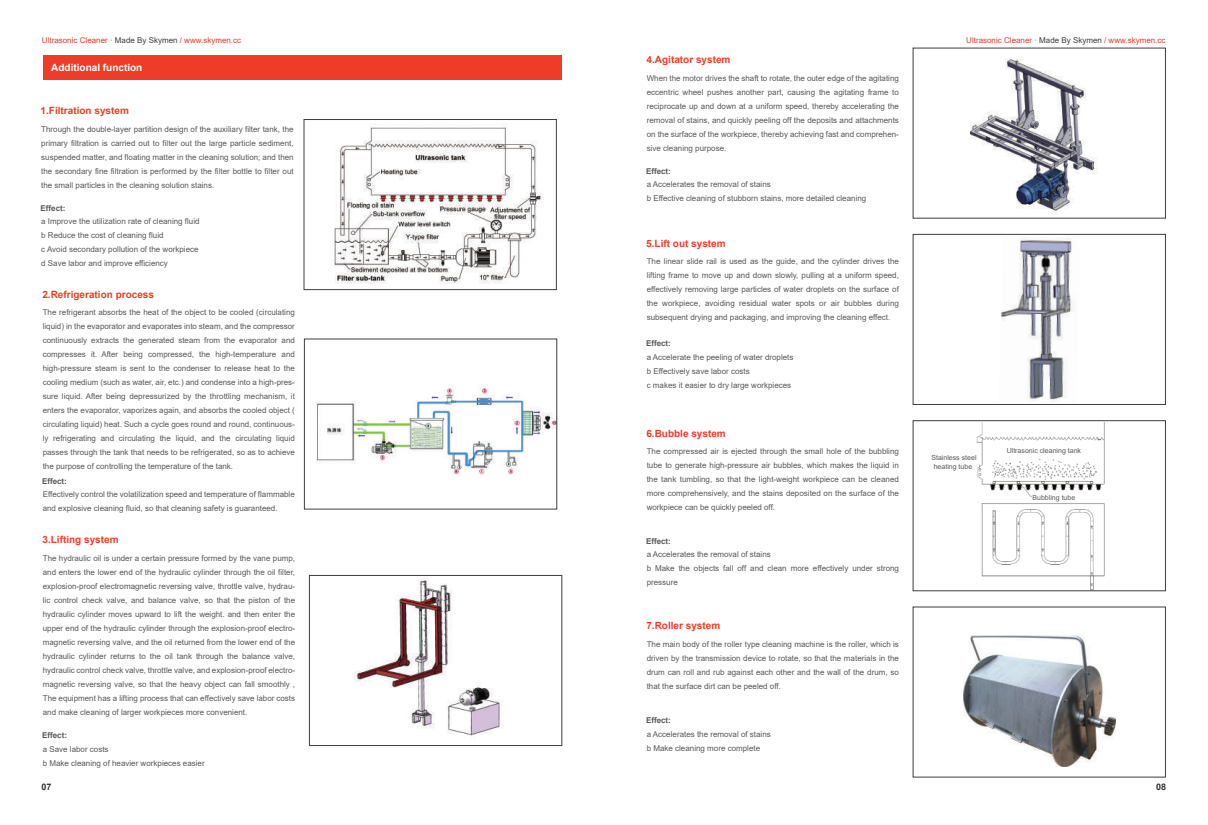
<style>
.page{position:relative;width:1208px;height:825px;background:#fff}
.page>*{position:absolute;margin:0;border:0;box-sizing:border-box;transform-origin:0 0}
.t1{font:700 10px "Arial";color:#ef3c29}
.t2{font:700 10px "Arial";color:#fff}
.t3{font:700 9px "Arial";color:#333334}
.t4{font:8px/14px "Arial";color:#57585a;text-align:justify}
.t5{font:8px "Arial";color:#dd3e2b}
.t6{font:700 8px "Arial";color:#57585a}
.t7{font:7px/9px "Arial";color:#57585a;text-align:center}
.s1{color:#3e3e3f}
</style>
<div class="page">
<div style="left:43px;top:55px;width:518px;height:24px;background:#ef3c29"></div>
<div style="left:304px;top:339px;width:253px;height:170px;background:#fff;border:1px solid #3e3e3f"></div>
<div style="left:309px;top:575px;width:253px;height:171px;background:#fff;border:1px solid #3e3e3f"></div>
<div style="left:913px;top:234px;width:252px;height:171px;background:#fff;border:1px solid #3e3e3f"></div>
<img style="left:963px;top:636px;width:152px;height:131px">
<img style="left:970px;top:47px;width:136px;height:168px">
<img style="left:326px;top:575px;width:218px;height:172px">
<img style="left:976px;top:422px;width:129px;height:168px">
<img style="left:316px;top:372px;width:241px;height:104px">
<img style="left:1001px;top:237px;width:74px;height:165px">
<img style="left:307px;top:119px;width:247px;height:172px">
<div style="left:998px;top:445px;width:92px;height:11px;background:#fff"></div>
<div style="left:953px;top:462px;width:25px;height:5px;background:#fff"></div>
<div style="left:1032px;top:495px;width:12px;height:5px;background:#fff"></div>
<hr style="left:604px;top:43px;width:1px;height:739px;background:#333334">
<div style="left:913px;top:42px;width:119px;height:741px;border:1px solid #83b08f"></div>
<p class="t5" style="left:42px;top:34px;width:201px">Ultrasonic Cleaner · <span class="s1">Made By Skymen</span> / www.skymen.cc</p>
<p class="t5" style="left:966px;top:34px;width:201px">Ultrasonic Cleaner · <span class="s1">Made By Skymen</span> / www.skymen.cc</p>
<p class="t2" style="left:51px;top:60px;width:93px">Additional function</p>
<p class="t1" style="left:41px;top:104px;width:90px">1.Filtration system</p>
<p class="t4" style="left:41px;top:122px;width:254px">Through the double-layer partition design of the auxiliary filter tank, the primary filtration is carried out to filter out the large particle sediment, suspended matter, and floating matter in the cleaning solution; and then the secondary fine filtration is performed by the filter bottle to filter out the small particles in the cleaning solution stains.</p>
<p class="t4" style="left:41px;top:214px;width:160px;text-align:left">a Improve the utilization rate of cleaning fluid b Reduce the cost of cleaning fluid<br>c Avoid secondary pollution of the workpiece d Save labor and improve efficiency</p>
<p class="t6" style="left:41px;top:202px;width:26px">Effect:</p>
<p class="t1" style="left:42px;top:287px;width:113px">2.Refrigeration process</p>
<p class="t4" style="left:43px;top:305px;width:254px">The refrigerant absorbs the heat of the object to be cooled (circulating liquid) in the evaporator and evaporates into steam, and the compressor continuously extracts the generated steam from the evaporator and compresses it. After being compressed, the high-temperature and high-pressure steam is sent to the condenser to release heat to the cooling medium (such as water, air, etc.) and condense into a high-pres&shy;sure liquid. After being depressurized by the throttling mechanism, it enters the evaporator, vaporizes again, and absorbs the cooled object ( circulating liquid) heat. Such a cycle goes round and round, continuous&shy;ly refrigerating and circulating the liquid, and the circulating liquid passes through the tank that needs to be refrigerated, so as to achieve the purpose of controlling the temperature of the tank.</p>
<p class="t6" style="left:42px;top:475px;width:26px">Effect:</p>
<p class="t4" style="left:43px;top:487px;width:253px">Effectively control the volatilization speed and temperature of flammable and explosive cleaning fluid, so that cleaning safety is guaranteed.</p>
<p class="t1" style="left:43px;top:533px;width:78px">3.Lifting system</p>
<p class="t4" style="left:43px;top:551px;width:254px">The hydraulic oil is under a certain pressure formed by the vane pump, and enters the lower end of the hydraulic cylinder through the oil filter, explosion-proof electromagnetic reversing valve, throttle valve, hydrau&shy;lic control check valve, and balance valve, so that the piston of the hydraulic cylinder moves upward to lift the weight. and then enter the upper end of the hydraulic cylinder through the explosion-proof electro&shy;magnetic reversing valve, and the oil returned from the lower end of the hydraulic cylinder returns to the oil tank through the balance valve, hydraulic control check valve, throttle valve, and explosion-proof electro&shy;magnetic reversing valve, so that the heavy object can fall smoothly , The equipment has a lifting process that can effectively save labor costs and make cleaning of larger workpieces more convenient.</p>
<p class="t6" style="left:42px;top:730px;width:26px">Effect:</p>
<p class="t4" style="left:43px;top:742px;width:163px">a Save labor costs<br>b Make cleaning of heavier workpieces easier</p>
<p class="t1" style="left:646px;top:53px;width:85px">4.Agitator system</p>
<p class="t4" style="left:647px;top:71px;width:254px">When the motor drives the shaft to rotate, the outer edge of the agitating eccentric wheel pushes another part, causing the agitating frame to reciprocate up and down at a uniform speed, thereby accelerating the removal of stains, and quickly peeling off the deposits and attachments on the surface of the workpiece, thereby achieving fast and comprehen&shy;sive cleaning purpose.</p>
<p class="t6" style="left:646px;top:165px;width:26px">Effect:</p>
<p class="t4" style="left:647px;top:178px;width:221px">a Accelerates the removal of stains<br>b Effective cleaning of stubborn stains, more detailed cleaning</p>
<p class="t1" style="left:646px;top:236px;width:81px">5.Lift out system</p>
<p class="t4" style="left:647px;top:255px;width:254px">The linear slide rail is used as the guide, and the cylinder drives the lifting frame to move up and down slowly, pulling at a uniform speed, effectively removing large particles of water droplets on the surface of the workpiece, avoiding residual water spots or air bubbles during subsequent drying and packaging, and improving the cleaning effect.</p>
<p class="t6" style="left:646px;top:337px;width:26px">Effect:</p>
<p class="t4" style="left:647px;top:350px;width:148px;text-align:left">a Accelerate the peeling of water droplets b Effectively save labor costs<br>c makes it easier to dry large workpieces</p>
<p class="t1" style="left:646px;top:426px;width:81px">6.Bubble system</p>
<p class="t4" style="left:647px;top:444px;width:254px">The compressed air is ejected through the small hole of the bubbling tube to generate high-pressure air bubbles, which makes the liquid in the tank tumbling, so that the light-weight workpiece can be cleaned more comprehensively, and the stains deposited on the surface of the workpiece can be quickly peeled off.</p>
<p class="t6" style="left:646px;top:535px;width:26px">Effect:</p>
<p class="t4" style="left:647px;top:547px;width:254px;text-align:left">a Accelerates the removal of stains<br>b Make the objects fall off and clean more effectively under strong pressure</p>
<p class="t1" style="left:646px;top:619px;width:75px">7.Roller system</p>
<p class="t4" style="left:647px;top:637px;width:254px">The main body of the roller type cleaning machine is the roller, which is driven by the transmission device to rotate, so that the materials in the drum can roll and rub against each other and the wall of the drum, so that the surface dirt can be peeled off.</p>
<p class="t6" style="left:646px;top:715px;width:26px">Effect:</p>
<p class="t4" style="left:647px;top:727px;width:126px">a Accelerates the removal of stains b Make cleaning more complete</p>
<p class="t7" style="left:931px;top:453px;width:47px">Stainless steel heating tube</p>
<p class="t7" style="left:1006px;top:446px;width:76px">Ultrasonic cleaning tank</p>
<p class="t7" style="left:1032px;top:493px;width:44px">Bubbling tube</p>
<p class="t3" style="left:41px;top:780px;width:12px">07</p>
<p class="t3" style="left:1156px;top:780px;width:12px">08</p>
</div>
